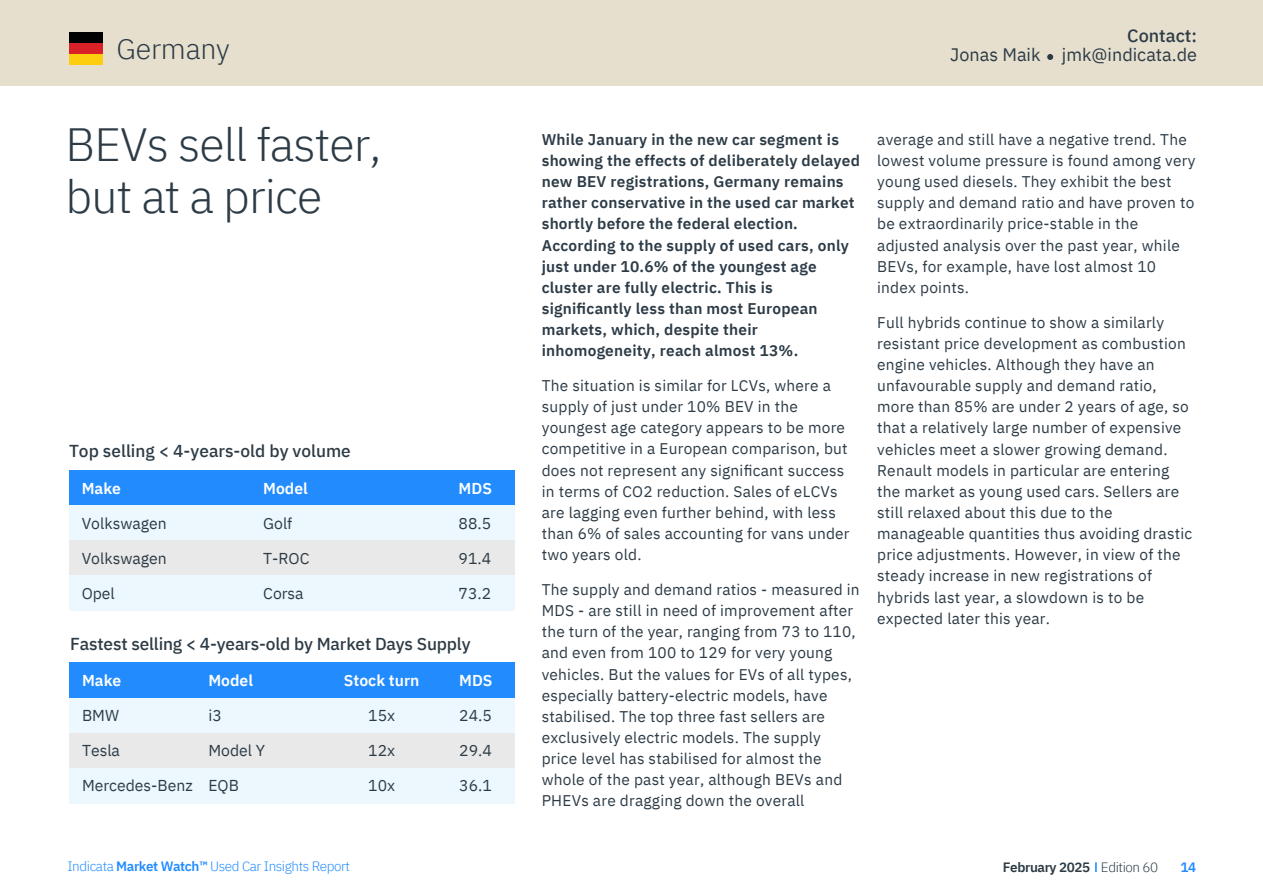
<style>
.page{position:relative;width:1263px;height:893px;background:#fff}
.page>*{position:absolute;margin:0;border:0;box-sizing:border-box;transform-origin:0 0}
.t1{font:300 46.5px/52.5px "IBM Plex Sans";letter-spacing:-.02em;color:#2c3b46}
.t2{font:300 28.5px "IBM Plex Sans";letter-spacing:-.01em;color:#2c3b46}
.t3{font:18px "IBM Plex Sans";color:#2c3b46}
.t4{font:500 18px "IBM Plex Sans";color:#2c3b46}
.t5{font:500 17.25px "IBM Plex Sans";letter-spacing:-.01em;color:#2c3b46}
.t6{font:15.75px "IBM Plex Sans";color:#2c3b46}
.t7{font:600 15.75px "IBM Plex Sans";color:#fff}
.t8{font:15.45px/21.1px "IBM Plex Sans";letter-spacing:.015em;color:#2c3b46}
.t9{font:600 15.45px/21.1px "IBM Plex Sans";letter-spacing:.015em;color:#2c3b46}
.t10{font:300 13.5px "IBM Plex Sans";letter-spacing:-.03em;color:#228cff}
.t11{font:600 13.5px "IBM Plex Sans";letter-spacing:-.03em;color:#2c3b46}
.t12{font:600 13.5px "IBM Plex Sans";color:#228cff}
.s1{font-weight:600}
.s2{font-weight:300}
</style>
<div class="page">
<div style="left:69px;top:470px;width:446px;height:35px;background:#228cff"></div>
<div style="left:69px;top:505px;width:446px;height:35px;background:#ecf8fe"></div>
<div style="left:69px;top:540px;width:446px;height:36px;background:#e9e9e9"></div>
<div style="left:69px;top:576px;width:446px;height:35px;background:#ecf8fe"></div>
<div style="left:69px;top:663px;width:446px;height:35px;background:#228cff"></div>
<div style="left:69px;top:698px;width:446px;height:35px;background:#ecf8fe"></div>
<div style="left:69px;top:733px;width:446px;height:35px;background:#e9e9e9"></div>
<div style="left:69px;top:768px;width:446px;height:35px;background:#ecf8fe"></div>
<div style="left:0;top:0;width:1263px;height:85px;background:#e6dfcd"></div>
<svg style="left:1047px;top:54px;width:6px;height:6px"></svg>
<div style="left:69px;top:43px;width:33px;height:11px;background:#d92127"></div>
<div style="left:69px;top:54px;width:33px;height:11px;background:#fdce0e"></div>
<div style="left:69px;top:32px;width:33px;height:11px;background:#010101"></div>
<h2 class="t2" style="left:117px;top:38px;width:115px">Germany</h2>
<h1 class="t1" style="left:66px;top:122px;width:317px">BEVs sell faster, but at a price</h1>
<p class="t5" style="left:69px;top:444px;width:283px">Top selling &lt; 4-years-old by volume</p>
<p class="t7" style="left:82px;top:481px;width:41px">Make</p>
<p class="t6" style="left:82px;top:514px;width:87px">Volkswagen</p>
<p class="t6" style="left:82px;top:549px;width:87px">Volkswagen</p>
<p class="t6" style="left:82px;top:584px;width:35px">Opel</p>
<p class="t7" style="left:263px;top:481px;width:46px">Model</p>
<p class="t6" style="left:263px;top:514px;width:31px">Golf</p>
<p class="t6" style="left:263px;top:549px;width:48px">T-ROC</p>
<p class="t6" style="left:263px;top:584px;width:42px">Corsa</p>
<p class="t7" style="left:459px;top:481px;width:35px">MDS</p>
<p class="t6" style="left:459px;top:514px;width:34px">88.5</p>
<p class="t6" style="left:459px;top:549px;width:34px">91.4</p>
<p class="t6" style="left:459px;top:584px;width:34px">73.2</p>
<p class="t5" style="left:70px;top:636px;width:402px">Fastest selling &lt; 4-years-old by Market Days Supply</p>
<p class="t7" style="left:82px;top:673px;width:41px">Make</p>
<p class="t6" style="left:82px;top:706px;width:39px">BMW</p>
<p class="t6" style="left:82px;top:741px;width:40px">Tesla</p>
<p class="t6" style="left:82px;top:776px;width:112px">Mercedes-Benz</p>
<p class="t7" style="left:208px;top:673px;width:46px">Model</p>
<p class="t6" style="left:208px;top:706px;width:15px">i3</p>
<p class="t6" style="left:208px;top:741px;width:58px">Model Y</p>
<p class="t6" style="left:208px;top:776px;width:32px">EQB</p>
<p class="t7" style="left:344px;top:673px;width:77px">Stock turn</p>
<p class="t6" style="left:368px;top:706px;width:28px">15x</p>
<p class="t6" style="left:368px;top:741px;width:28px">12x</p>
<p class="t6" style="left:368px;top:776px;width:28px">10x</p>
<p class="t7" style="left:459px;top:673px;width:35px">MDS</p>
<p class="t6" style="left:459px;top:706px;width:34px">24.5</p>
<p class="t6" style="left:459px;top:741px;width:34px">29.4</p>
<p class="t6" style="left:459px;top:776px;width:34px">36.1</p>
<p class="t10" style="left:67px;top:861px;width:284px">Indicata <span class="s1">Market Watchô</span> Used Car Insights Report</p>
<p class="t4" style="left:1127px;top:28px;width:71px">Contact:</p>
<p class="t3" style="left:950px;top:44px;width:248px">Jonas Maik jmk@indicata.de</p>
<p class="t9" style="left:542px;top:130px;width:320px">While January in the new car segment is showing the effects of deliberately delayed new BEV registrations, Germany remains rather conservative in the used car market shortly before the federal election.<br>According to the supply of used cars, only just under 10.6% of the youngest age cluster are fully electric. This is significantly less than most European markets, which, despite their inhomogeneity, reach almost 13%.</p>
<p class="t8" style="left:542px;top:375px;width:309px">The situation is similar for LCVs, where a supply of just under 10% BEV in the youngest age category appears to be more competitive in a European comparison, but does not represent any significant success in terms of CO2 reduction. Sales of eLCVs are lagging even further behind, with less than 6% of sales accounting for vans under two years old.</p>
<p class="t8" style="left:542px;top:579px;width:319px">The supply and demand ratios - measured in MDS - are still in need of improvement after the turn of the year, ranging from 73 to 110, and even from 100 to 129 for very young vehicles. But the values for EVs of all types, especially battery-electric models, have stabilised. The top three fast sellers are exclusively electric models. The supply price level has stabilised for almost the whole of the past year, although BEVs and PHEVs are dragging down the overall</p>
<p class="t8" style="left:877px;top:129px;width:320px">average and still have a negative trend. The lowest volume pressure is found among very young used diesels. They exhibit the best supply and demand ratio and have proven to be extraordinarily price-stable in the adjusted analysis over the past year, while BEVs, for example, have lost almost 10 index points.</p>
<p class="t8" style="left:877px;top:311px;width:317px">Full hybrids continue to show a similarly resistant price development as combustion engine vehicles. Although they have an unfavourable supply and demand ratio, more than 85% are under 2 years of age, so that a relatively large number of expensive vehicles meet a slower growing demand.<br>Renault models in particular are entering the market as young used cars. Sellers are still relaxed about this due to the manageable quantities thus avoiding drastic price adjustments. However, in view of the steady increase in new registrations of hybrids last year, a slowdown is to be expected later this year.</p>
<p class="t11" style="left:1003px;top:861px;width:157px">February 2025 <span class="s2">Edition 60</span></p>
<p class="t12" style="left:1180px;top:861px;width:17px">14</p>
</div>
